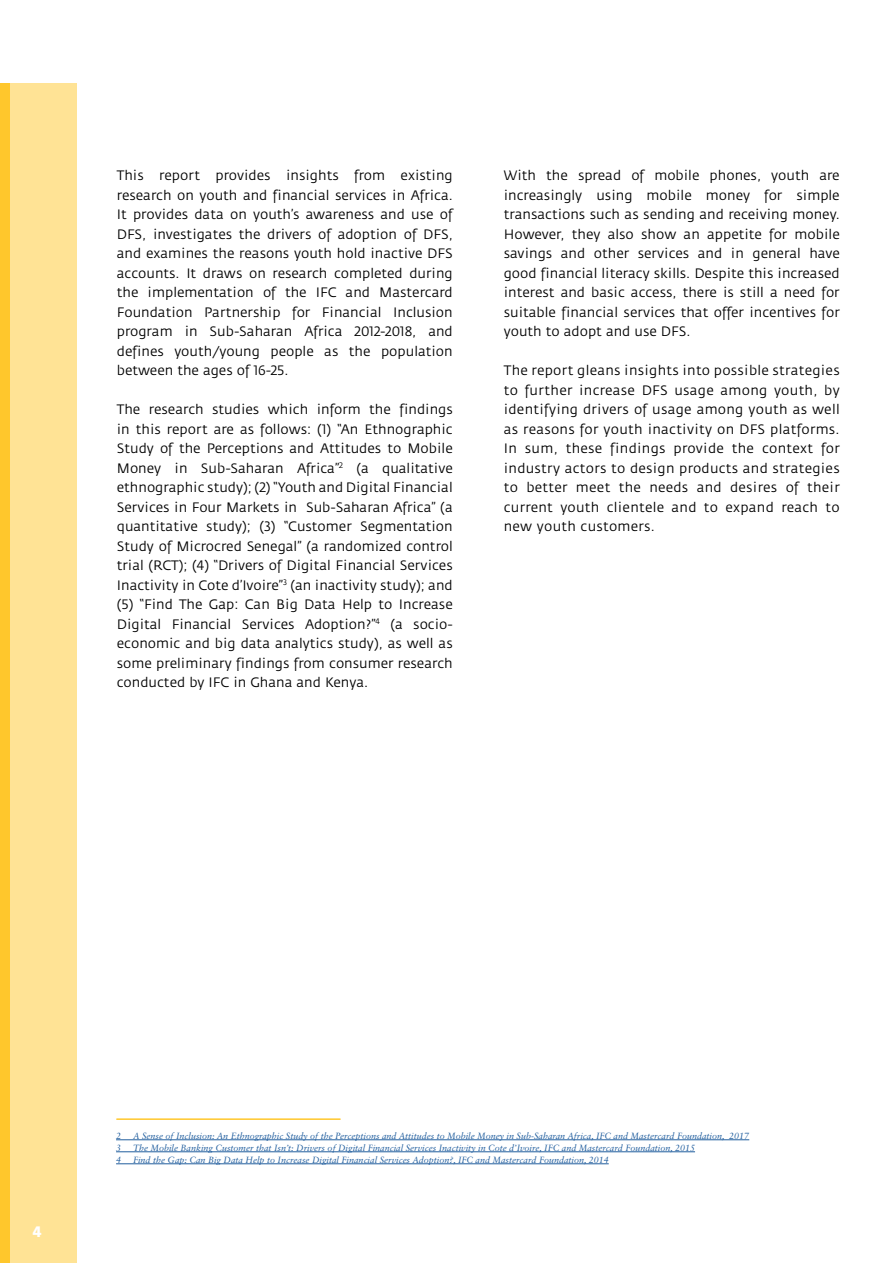
<style>
.page{position:relative;width:893px;height:1263px;background:#fff}
.page>*{position:absolute;margin:0;border:0;box-sizing:border-box;transform-origin:0 0}
.t1{font:700 15px "Fedra Sans";color:#fff}
.t2{font:13.5px/19.5px "Fedra Sans";color:#000;text-align:justify}
.t3{font:italic 9px "Sabon LT Std";color:#215e9e}
</style>
<div class="page">
<div style="left:0;top:83px;width:77px;height:1180px;background:#ffe395"></div>
<div style="left:0;top:83px;width:10px;height:1180px;background:#ffc72c"></div>
<hr style="left:116px;top:1139px;width:633px;height:1px;background:#215e9e">
<hr style="left:116px;top:1151px;width:579px;height:1px;background:#215e9e">
<hr style="left:116px;top:1163px;width:493px;height:1px;background:#215e9e">
<hr style="left:117px;top:1118px;width:223px;height:2px;background:#ffc72c">
<p class="t2" style="left:117px;top:166px;width:337px">This report provides insights from existing research on youth and financial services in Africa.<br>It provides data on youth’s awareness and use of DFS, investigates the drivers of adoption of DFS, and examines the reasons youth hold inactive DFS accounts. It draws on research completed during the implementation of the IFC and Mastercard Foundation Partnership for Financial Inclusion program in Sub-Saharan Africa 2012-2018, and defines youth/young people as the population between the ages of 16-25.</p>
<p class="t2" style="left:117px;top:400px;width:337px">The research studies which inform the findings in this report are as follows: (1) “An Ethnographic Study of the Perceptions and Attitudes to Mobile Money in Sub-Saharan Africa”<sup>2</sup> (a qualitative ethnographic study); (2) “Youth and Digital Financial Services in Four Markets in Sub-Saharan Africa” (a quantitative study); (3) “Customer Segmentation Study of Microcred Senegal” (a randomized control trial (RCT); (4) “Drivers of Digital Financial Services Inactivity in Cote d’Ivoire”<sup>3</sup> (an inactivity study); and (5) “Find The Gap: Can Big Data Help to Increase Digital Financial Services Adoption?”<sup>4</sup> (a socio&shy;economic and big data analytics study), as well as some preliminary findings from consumer research conducted by IFC in Ghana and Kenya.</p>
<p class="t2" style="left:504px;top:166px;width:337px">With the spread of mobile phones, youth are increasingly using mobile money for simple transactions such as sending and receiving money.<br>However, they also show an appetite for mobile savings and other services and in general have good financial literacy skills. Despite this increased interest and basic access, there is still a need for suitable financial services that offer incentives for youth to adopt and use DFS.</p>
<p class="t2" style="left:504px;top:361px;width:337px">The report gleans insights into possible strategies to further increase DFS usage among youth, by identifying drivers of usage among youth as well as reasons for youth inactivity on DFS platforms.<br>In sum, these findings provide the context for industry actors to design products and strategies to better meet the needs and desires of their current youth clientele and to expand reach to new youth customers.</p>
<p class="t1" style="left:33px;top:1223px;width:11px">4</p>
<p class="t3" style="left:116px;top:1130px;width:7px">2</p>
<p class="t3" style="left:133px;top:1130px;width:618px">A Sense of Inclusion: An Ethnographic Study of the Perceptions and Attitudes to Mobile Money in Sub-Saharan Africa, IFC and Mastercard Foundation, 2017</p>
<p class="t3" style="left:116px;top:1142px;width:7px">3</p>
<p class="t3" style="left:133px;top:1142px;width:563px">The Mobile Banking Customer that Isn’t: Drivers of Digital Financial Services Inactivity in Cote d’Ivoire, IFC and Mastercard Foundation, 2015</p>
<p class="t3" style="left:116px;top:1154px;width:7px">4</p>
<p class="t3" style="left:133px;top:1154px;width:477px">Find the Gap: Can Big Data Help to Increase Digital Financial Services Adoption?, IFC and Mastercard Foundation, 2014</p>
</div>
